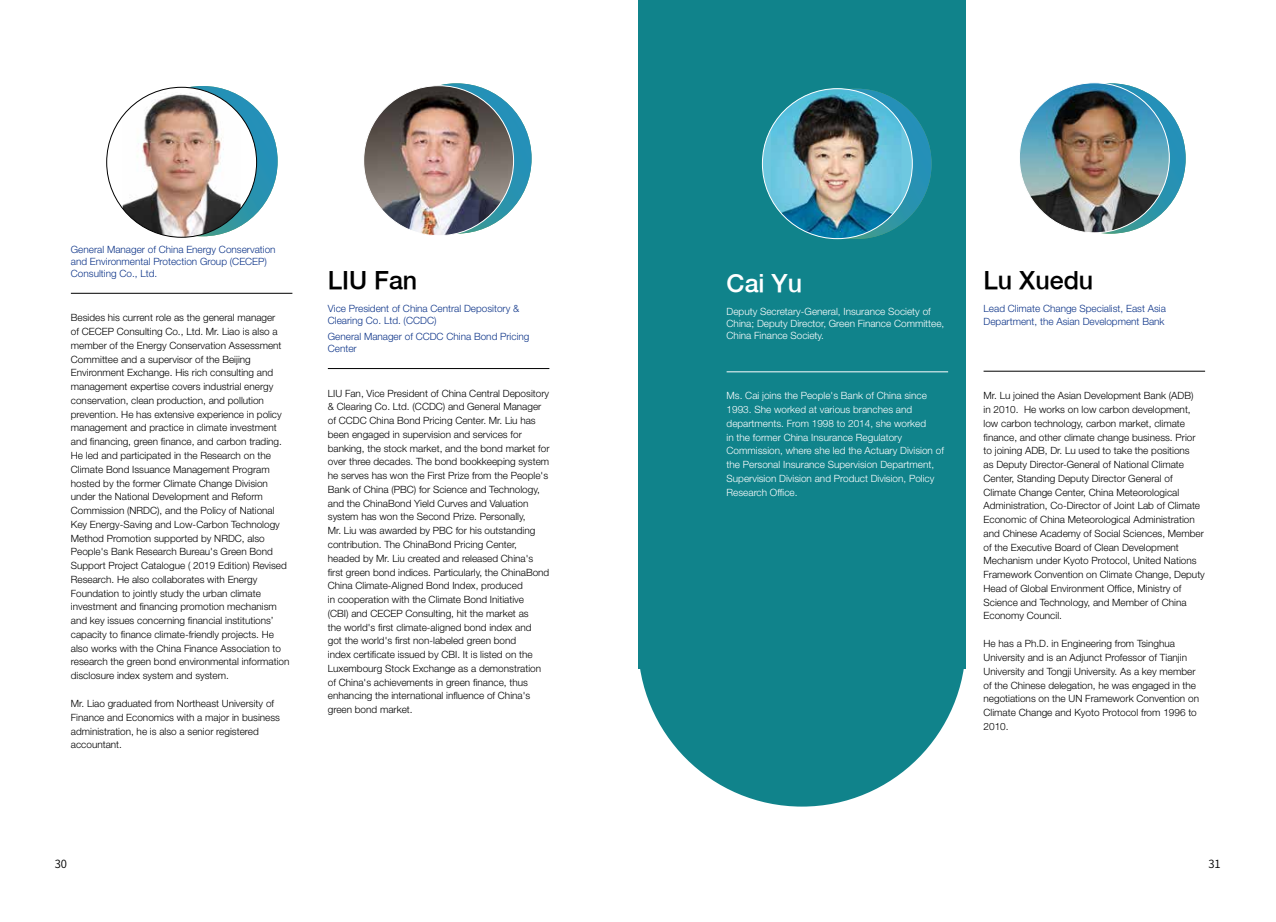
<style>
.page{position:relative;width:1276px;height:922px;background:#fff}
.page>*{position:absolute;margin:0;border:0;box-sizing:border-box;transform-origin:0 0}
.t1{font:500 25px "Helvetica Neue";color:#000}
.t2{font:500 25px "Helvetica Neue";color:#fff}
.t3{font:11.25px "Source Han Sans CN";color:#000}
.t4{font:300 10px/13.8px "Helvetica Neue";color:#000}
.t5{font:300 10px/13.8px "Helvetica Neue";color:#fff}
.t6{font:300 10px/12px "Helvetica Neue";color:#0c3388}
</style>
<div class="page">
<svg style="left:127px;top:86px;width:151px;height:150px;background:#2991b3"></svg>
<div style="left:107px;top:87px;width:150px;height:150px;background:#fff;border-radius:50%"></div>
<img style="left:123px;top:87px;width:118px;height:150px">
<hr style="left:71px;top:293px;width:221px;height:1px;background:#000">
<svg style="left:381px;top:83px;width:150px;height:150px;background:#2e94b5"></svg>
<img style="left:364px;top:86px;width:149px;height:149px;border-radius:72px">
<hr style="left:328px;top:368px;width:221px;height:1px;background:#000">
<div style="left:638px;top:0;width:328px;height:668px;background:#10838b"></div>
<svg style="left:781px;top:89px;width:150px;height:150px;background:#2d94b6"></svg>
<div style="left:762px;top:89px;width:150px;height:149px;background:#6ec8e0;border-radius:50%"></div>
<img style="left:771px;top:89px;width:130px;height:149px">
<hr style="left:726px;top:371px;width:222px;height:1px;background:#fff">
<svg style="left:1035px;top:83px;width:150px;height:150px;background:#3598b5"></svg>
<img style="left:1019px;top:83px;width:150px;height:150px;border-radius:75px">
<hr style="left:983px;top:371px;width:222px;height:1px;background:#000">
<svg style="left:638px;top:668px;width:328px;height:138px;fill:#10838b"></svg>
<p class="t6" style="left:71px;top:243px;width:206px">General Manager of China Energy Conservation and Environmental Protection Group (CECEP)<br>Consulting Co., Ltd.</p>
<p class="t4" style="left:71px;top:310px;width:220px">Besides his current role as the general manager<br>of CECEP Consulting Co., Ltd. Mr. Liao is also a member of the Energy Conservation Assessment Committee and a supervisor of the Beijing Environment Exchange. His rich consulting and management expertise covers industrial energy conservation, clean production, and pollution prevention. He has extensive experience in policy management and practice in climate investment and financing, green finance, and carbon trading.<br>He led and participated in the Research on the Climate Bond Issuance Management Program hosted by the former Climate Change Division under the National Development and Reform Commission (NRDC), and the Policy of National Key Energy-Saving and Low-Carbon Technology Method Promotion supported by NRDC, also People's Bank Research Bureau's Green Bond Support Project Catalogue ( 2019 Edition) Revised Research. He also collaborates with Energy Foundation to jointly study the urban climate investment and financing promotion mechanism and key issues concerning financial institutions’ capacity to finance climate-friendly projects. He also works with the China Finance Association to research the green bond environmental information disclosure index system and system.</p>
<p class="t4" style="left:71px;top:696px;width:211px">Mr. Liao graduated from Northeast University of Finance and Economics with a major in business administration, he is also a senior registered accountant.</p>
<h1 class="t1" style="left:328px;top:265px;width:91px">LIU Fan</h1>
<p class="t6" style="left:328px;top:302px;width:193px">Vice President of China Central Depository &amp;<br>Clearing Co. Ltd. (CCDC)</p>
<p class="t6" style="left:328px;top:330px;width:203px">General Manager of CCDC China Bond Pricing<br>Center</p>
<p class="t4" style="left:328px;top:386px;width:223px">LIU Fan, Vice President of China Central Depository &amp; Clearing Co. Ltd. (CCDC) and General Manager of CCDC China Bond Pricing Center. Mr. Liu has been engaged in supervision and services for banking, the stock market, and the bond market for over three decades. The bond bookkeeping system he serves has won the First Prize from the People's Bank of China (PBC) for Science and Technology, and the ChinaBond Yield Curves and Valuation system has won the Second Prize. Personally,<br>Mr. Liu was awarded by PBC for his outstanding contribution. The ChinaBond Pricing Center, headed by Mr. Liu created and released China's first green bond indices. Particularly, the ChinaBond China Climate-Aligned Bond Index, produced<br>in cooperation with the Climate Bond Initiative<br>(CBI) and CECEP Consulting, hit the market as<br>the world's first climate-aligned bond index and<br>got the world's first non-labeled green bond<br>index certificate issued by CBI. It is listed on the Luxembourg Stock Exchange as a demonstration of China's achievements in green finance, thus enhancing the international influence of China's green bond market.</p>
<h1 class="t2" style="left:726px;top:268px;width:77px">Cai Yu</h1>
<p class="t5" style="left:726px;top:305px;width:219px;line-height:12px">Deputy Secretary-General, Insurance Society of<br>China; Deputy Director, Green Finance Committee,<br>China Finance Society.</p>
<p class="t5" style="left:726px;top:388px;width:219px">Ms. Cai joins the People's Bank of China since 1993. She worked at various branches and departments. From 1998 to 2014, she worked<br>in the former China Insurance Regulatory Commission, where she led the Actuary Division of the Personal Insurance Supervision Department, Supervision Division and Product Division, Policy Research Office.</p>
<h1 class="t1" style="left:983px;top:265px;width:111px">Lu Xuedu</h1>
<p class="t6" style="left:983px;top:302px;width:184px">Lead Climate Change Specialist, East Asia<br>Department, the Asian Development Bank</p>
<p class="t4" style="left:983px;top:388px;width:223px">Mr. Lu joined the Asian Development Bank (ADB)<br>in 2010. He works on low carbon development, low carbon technology, carbon market, climate finance, and other climate change business. Prior to joining ADB, Dr. Lu used to take the positions<br>as Deputy Director-General of National Climate Center, Standing Deputy Director General of Climate Change Center, China Meteorological Administration, Co-Director of Joint Lab of Climate Economic of China Meteorological Administration and Chinese Academy of Social Sciences, Member of the Executive Board of Clean Development Mechanism under Kyoto Protocol, United Nations Framework Convention on Climate Change, Deputy Head of Global Environment Office, Ministry of Science and Technology, and Member of China Economy Council.</p>
<p class="t4" style="left:983px;top:636px;width:217px">He has a Ph.D. in Engineering from Tsinghua University and is an Adjunct Professor of Tianjin University and Tongji University. As a key member of the Chinese delegation, he was engaged in the negotiations on the UN Framework Convention on Climate Change and Kyoto Protocol from 1996 to 2010.</p>
<p class="t3" style="left:55px;top:857px;width:14px">30</p>
<p class="t3" style="left:1208px;top:857px;width:14px">31</p>
</div>
